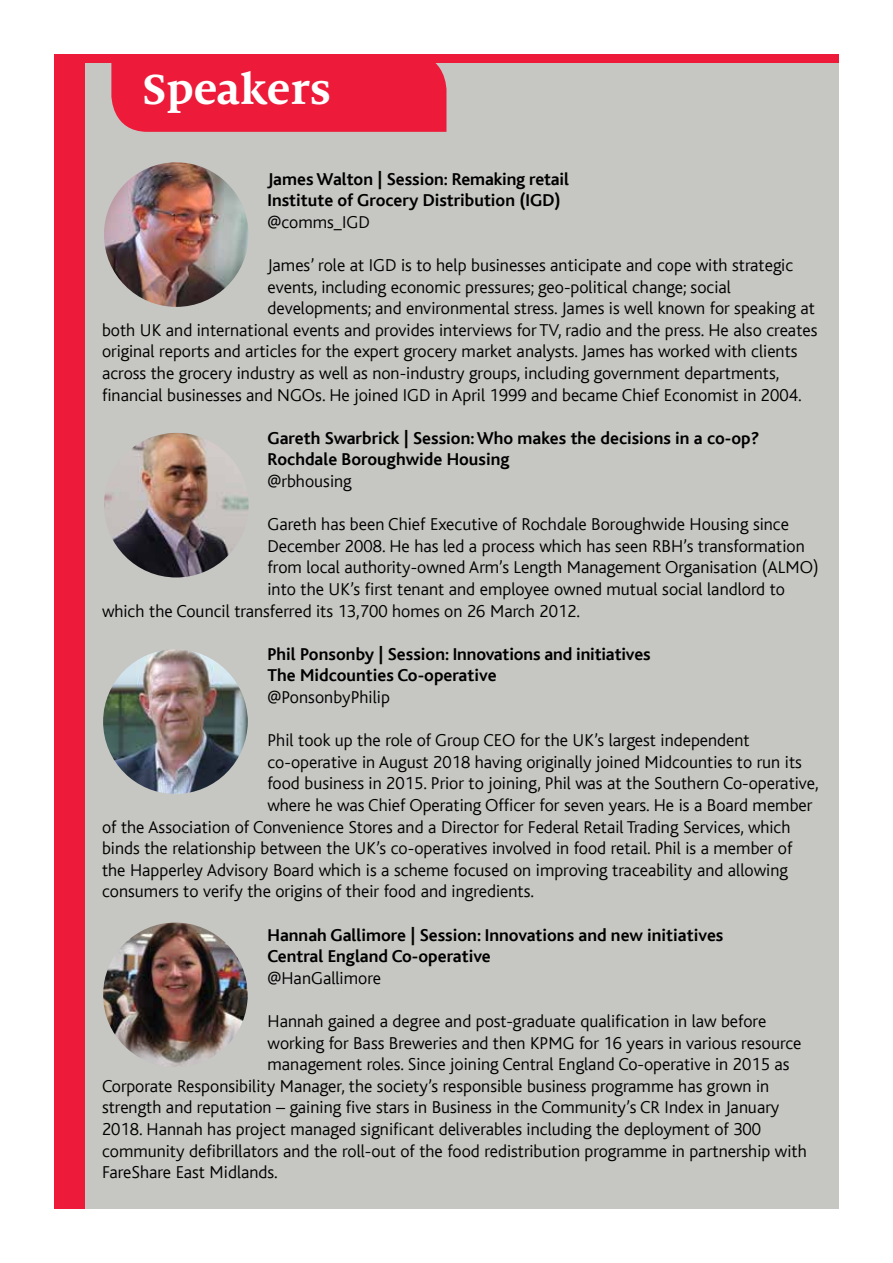
<style>
.page{position:relative;width:893px;height:1263px;background:#fff}
.page>*{position:absolute;margin:0;border:0;box-sizing:border-box;transform-origin:0 0}
.t1{font:700 46.5px "Milo Serif OT";color:#fff}
.t2{font:300 18px "Bliss";color:#000}
.t3{font:700 18px/21.6px "Bliss";color:#000}
</style>
<div class="page">
<div style="left:54px;top:54px;width:785px;height:1155px;background:#ed1a39"></div>
<div style="left:85px;top:64px;width:754px;height:1145px;background:#c6c6c2"></div>
<div style="left:111px;top:63px;width:335px;height:69px;background:#ed1a39"></div>
<img style="left:103px;top:649px;width:145px;height:145px;border-radius:72px">
<img style="left:104px;top:433px;width:145px;height:144px;border-radius:72px">
<img style="left:104px;top:162px;width:145px;height:145px;border-radius:72px">
<img style="left:103px;top:922px;width:145px;height:145px;border-radius:72px">
<h1 class="t1" style="left:142px;top:64px;width:190px">Speakers</h1>
<h1 class="t1" style="left:166px;top:64px;width:164px">aturday</h1>
<p class="t3" style="left:267px;top:168px;width:303px">James Walton | Session: Remaking retail<br>Institute of Grocery Distribution (IGD)</p>
<p class="t2" style="left:267px;top:212px;width:104px">@comms_IGD</p>
<p class="t2" style="left:267px;top:256px;width:527px">James’ role at IGD is to help businesses anticipate and cope with strategic</p>
<p class="t2" style="left:267px;top:277px;width:465px">events, including economic pressures; geo-political change; social</p>
<p class="t2" style="left:267px;top:299px;width:549px">developments; and environmental stress. James is well known for speaking at</p>
<p class="t2" style="left:102px;top:320px;width:717px">both UK and international events and provides interviews for TV, radio and the press. He also creates</p>
<p class="t2" style="left:102px;top:342px;width:697px">original reports and articles for the expert grocery market analysts. James has worked with clients</p>
<p class="t2" style="left:102px;top:364px;width:679px">across the grocery industry as well as non-industry groups, including government departments,</p>
<p class="t2" style="left:102px;top:385px;width:701px">financial businesses and NGOs. He joined IGD in April 1999 and became Chief Economist in 2004.</p>
<p class="t3" style="left:267px;top:427px;width:493px">Gareth Swarbrick | Session: Who makes the decisions in a co-op?<br>Rochdale Boroughwide Housing</p>
<p class="t2" style="left:267px;top:472px;width:86px">@rbhousing</p>
<p class="t2" style="left:267px;top:515px;width:523px">Gareth has been Chief Executive of Rochdale Boroughwide Housing since</p>
<p class="t2" style="left:267px;top:536px;width:539px">December 2008. He has led a process which has seen RBH’s transformation</p>
<p class="t2" style="left:267px;top:558px;width:553px">from local authority-owned Arm’s Length Management Organisation (ALMO)</p>
<p class="t2" style="left:267px;top:580px;width:519px">into the UK’s first tenant and employee owned mutual social landlord to</p>
<p class="t2" style="left:102px;top:601px;width:480px">which the Council transferred its 13,700 homes on 26 March 2012.</p>
<p class="t3" style="left:267px;top:643px;width:385px">Phil Ponsonby | Session: Innovations and initiatives<br>The Midcounties Co-operative</p>
<p class="t2" style="left:267px;top:688px;width:124px">@PonsonbyPhilip</p>
<p class="t2" style="left:267px;top:731px;width:484px">Phil took up the role of Group CEO for the UK’s largest independent</p>
<p class="t2" style="left:267px;top:752px;width:536px">co-operative in August 2018 having originally joined Midcounties to run its</p>
<p class="t2" style="left:267px;top:774px;width:553px">food business in 2015. Prior to joining, Phil was at the Southern Co-operative,</p>
<p class="t2" style="left:267px;top:796px;width:546px">where he was Chief Operating Officer for seven years. He is a Board member</p>
<p class="t2" style="left:102px;top:817px;width:690px">of the Association of Convenience Stores and a Director for Federal Retail Trading Services, which</p>
<p class="t2" style="left:102px;top:839px;width:692px">binds the relationship between the UK’s co-operatives involved in food retail. Phil is a member of</p>
<p class="t2" style="left:102px;top:860px;width:687px">the Happerley Advisory Board which is a scheme focused on improving traceability and allowing</p>
<p class="t2" style="left:102px;top:882px;width:433px">consumers to verify the origins of their food and ingredients.</p>
<p class="t3" style="left:267px;top:924px;width:457px">Hannah Gallimore | Session: Innovations and new initiatives<br>Central England Co-operative</p>
<p class="t2" style="left:267px;top:968px;width:115px">@HanGallimore</p>
<p class="t2" style="left:267px;top:1012px;width:500px">Hannah gained a degree and post-graduate qualification in law before</p>
<p class="t2" style="left:267px;top:1033px;width:535px">working for Bass Breweries and then KPMG for 16 years in various resource</p>
<p class="t2" style="left:267px;top:1055px;width:524px">management roles. Since joining Central England Co-operative in 2015 as</p>
<p class="t2" style="left:102px;top:1076px;width:669px">Corporate Responsibility Manager, the society’s responsible business programme has grown in</p>
<p class="t2" style="left:102px;top:1098px;width:679px">strength and reputation – gaining five stars in Business in the Community’s CR Index in January</p>
<p class="t2" style="left:102px;top:1120px;width:661px">2018. Hannah has project managed significant deliverables including the deployment of 300</p>
<p class="t2" style="left:102px;top:1141px;width:706px">community defibrillators and the roll-out of the food redistribution programme in partnership with</p>
<p class="t2" style="left:102px;top:1163px;width:177px">FareShare East Midlands.</p>
</div>
